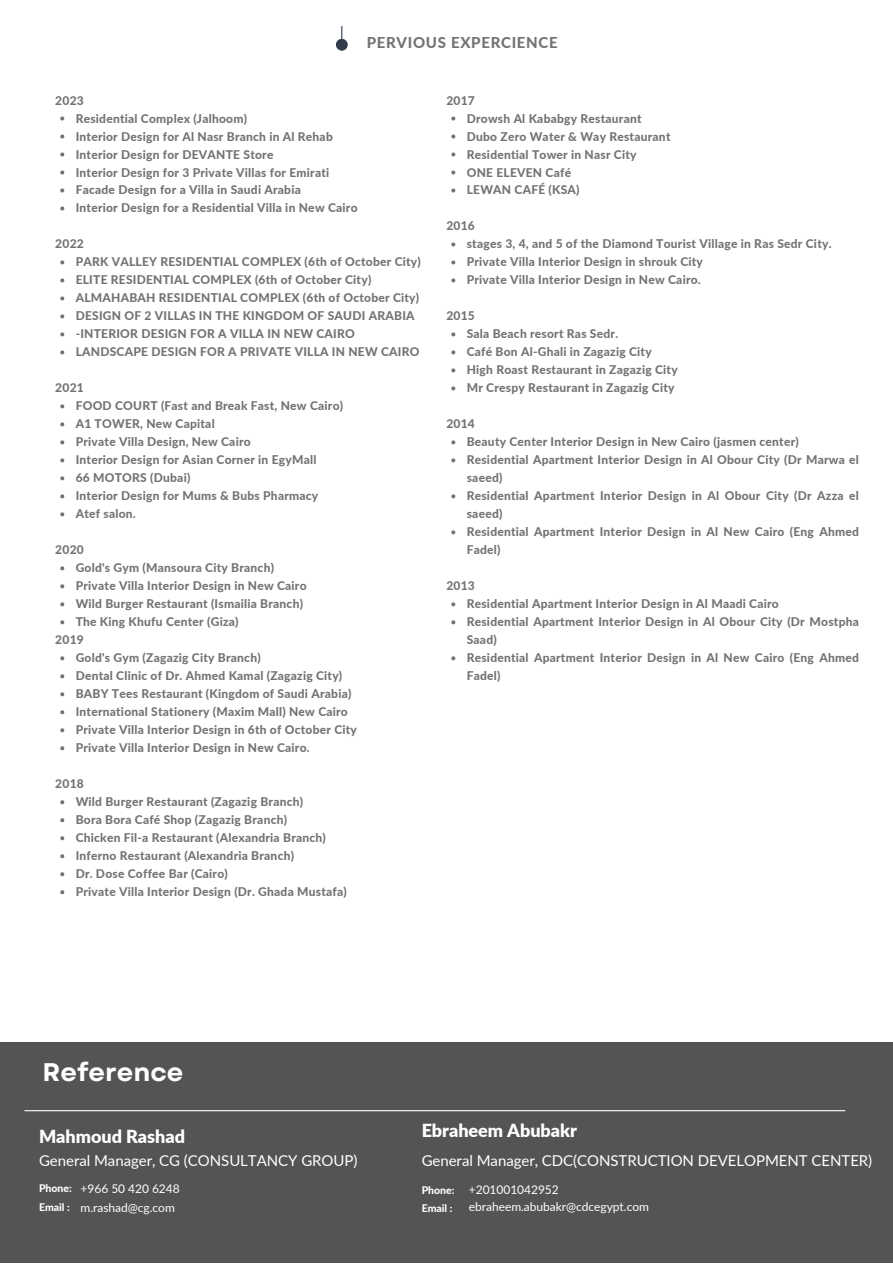
<style>
.page{position:relative;width:893px;height:1264px;background:#fff}
.page>*{position:absolute;margin:0;border:0;box-sizing:border-box;transform-origin:0 0}
.t1{font:700 25.5px "Garet";color:#fff}
.t2{font:900 18px "Lato";color:#fff}
.t3{font:15px "Lato";letter-spacing:-.005em;color:#fff}
.t4{font:800 15px "Lato";letter-spacing:.045em;color:#737373}
.t5{font:800 12px/18px "Lato";letter-spacing:.02em;color:#737373}
.t6{font:12px "Lato";letter-spacing:-.005em;color:#fff}
.t7{font:800 10.5px "Lato";color:#fff}
</style>
<div class="page">
<div style="left:0;top:1041px;width:892px;height:221px;background:#545454"></div>
<hr style="left:24px;top:1110px;width:821px;height:1px;background:#fff">
<div style="left:336px;top:39px;width:12px;height:12px;background:#323b4c;border-radius:50%"></div>
<svg style="left:341px;top:26px;width:1px;height:25px"></svg>
<svg style="left:60px;top:116px;width:4px;height:4px"></svg>
<svg style="left:60px;top:134px;width:4px;height:4px"></svg>
<svg style="left:60px;top:152px;width:4px;height:4px"></svg>
<svg style="left:60px;top:170px;width:4px;height:4px"></svg>
<svg style="left:60px;top:188px;width:4px;height:4px"></svg>
<svg style="left:60px;top:206px;width:4px;height:4px"></svg>
<svg style="left:60px;top:260px;width:4px;height:4px"></svg>
<svg style="left:60px;top:278px;width:4px;height:4px"></svg>
<svg style="left:60px;top:296px;width:4px;height:4px"></svg>
<svg style="left:60px;top:314px;width:4px;height:4px"></svg>
<svg style="left:60px;top:332px;width:4px;height:4px"></svg>
<svg style="left:60px;top:350px;width:4px;height:4px"></svg>
<svg style="left:60px;top:404px;width:4px;height:4px"></svg>
<svg style="left:60px;top:422px;width:4px;height:4px"></svg>
<svg style="left:60px;top:440px;width:4px;height:4px"></svg>
<svg style="left:60px;top:458px;width:4px;height:4px"></svg>
<svg style="left:60px;top:476px;width:4px;height:4px"></svg>
<svg style="left:60px;top:494px;width:4px;height:4px"></svg>
<svg style="left:60px;top:512px;width:4px;height:4px"></svg>
<svg style="left:60px;top:566px;width:4px;height:4px"></svg>
<svg style="left:60px;top:584px;width:4px;height:4px"></svg>
<svg style="left:60px;top:602px;width:4px;height:4px"></svg>
<svg style="left:60px;top:620px;width:4px;height:4px"></svg>
<svg style="left:60px;top:656px;width:4px;height:4px"></svg>
<svg style="left:60px;top:674px;width:4px;height:4px"></svg>
<svg style="left:60px;top:692px;width:4px;height:4px"></svg>
<svg style="left:60px;top:710px;width:4px;height:4px"></svg>
<svg style="left:60px;top:728px;width:4px;height:4px"></svg>
<svg style="left:60px;top:746px;width:4px;height:4px"></svg>
<svg style="left:60px;top:800px;width:4px;height:4px"></svg>
<svg style="left:60px;top:818px;width:4px;height:4px"></svg>
<svg style="left:60px;top:836px;width:4px;height:4px"></svg>
<svg style="left:60px;top:854px;width:4px;height:4px"></svg>
<svg style="left:60px;top:872px;width:4px;height:4px"></svg>
<svg style="left:60px;top:890px;width:4px;height:4px"></svg>
<svg style="left:451px;top:116px;width:4px;height:4px"></svg>
<svg style="left:451px;top:134px;width:4px;height:4px"></svg>
<svg style="left:451px;top:152px;width:4px;height:4px"></svg>
<svg style="left:451px;top:170px;width:4px;height:4px"></svg>
<svg style="left:451px;top:188px;width:4px;height:4px"></svg>
<svg style="left:451px;top:242px;width:4px;height:4px"></svg>
<svg style="left:451px;top:260px;width:4px;height:4px"></svg>
<svg style="left:451px;top:278px;width:4px;height:4px"></svg>
<svg style="left:451px;top:332px;width:4px;height:4px"></svg>
<svg style="left:451px;top:350px;width:4px;height:4px"></svg>
<svg style="left:451px;top:368px;width:4px;height:4px"></svg>
<svg style="left:451px;top:386px;width:4px;height:4px"></svg>
<svg style="left:451px;top:440px;width:4px;height:4px"></svg>
<svg style="left:451px;top:458px;width:4px;height:4px"></svg>
<svg style="left:451px;top:494px;width:4px;height:4px"></svg>
<svg style="left:451px;top:530px;width:4px;height:4px"></svg>
<svg style="left:451px;top:602px;width:4px;height:4px"></svg>
<svg style="left:451px;top:620px;width:4px;height:4px"></svg>
<svg style="left:451px;top:656px;width:4px;height:4px"></svg>
<p class="t4" style="left:367px;top:34px;width:192px">PERVIOUS EXPERCIENCE</p>
<p class="t5" style="left:55px;top:91px;width:30px">2023</p>
<p class="t5" style="left:76px;top:109px;width:173px">Residential Complex (Jalhoom)</p>
<p class="t5" style="left:76px;top:127px;width:259px">Interior Design for Al Nasr Branch in Al Rehab</p>
<p class="t5" style="left:76px;top:145px;width:199px">Interior Design for DEVANTE Store</p>
<p class="t5" style="left:76px;top:163px;width:255px">Interior Design for 3 Private Villas for Emirati</p>
<p class="t5" style="left:76px;top:181px;width:227px">Facade Design for a Villa in Saudi Arabia</p>
<p class="t5" style="left:76px;top:199px;width:283px">Interior Design for a Residential Villa in New Cairo</p>
<p class="t5" style="left:446px;top:91px;width:30px">2017</p>
<p class="t5" style="left:466px;top:109px;width:176px">Drowsh Al Kababgy Restaurant</p>
<p class="t5" style="left:466px;top:127px;width:205px">Dubo Zero Water &amp; Way Restaurant</p>
<p class="t5" style="left:466px;top:145px;width:171px">Residential Tower in Nasr City</p>
<p class="t5" style="left:466px;top:163px;width:106px">ONE ELEVEN Café</p>
<p class="t5" style="left:466px;top:181px;width:114px">LEWAN CAFÉ (KSA)</p>
<p class="t5" style="left:446px;top:217px;width:30px">2016</p>
<p class="t5" style="left:55px;top:235px;width:30px">2022</p>
<p class="t5" style="left:76px;top:253px;width:347px">PARK VALLEY RESIDENTIAL COMPLEX (6th of October City)</p>
<p class="t5" style="left:76px;top:271px;width:297px">ELITE RESIDENTIAL COMPLEX (6th of October City)</p>
<p class="t5" style="left:76px;top:289px;width:345px">ALMAHABAH RESIDENTIAL COMPLEX (6th of October City)</p>
<p class="t5" style="left:76px;top:307px;width:340px">DESIGN OF 2 VILLAS IN THE KINGDOM OF SAUDI ARABIA</p>
<p class="t5" style="left:76px;top:325px;width:281px">-INTERIOR DESIGN FOR A VILLA IN NEW CAIRO</p>
<p class="t5" style="left:76px;top:343px;width:345px">LANDSCAPE DESIGN FOR A PRIVATE VILLA IN NEW CAIRO</p>
<p class="t5" style="left:55px;top:379px;width:30px">2021</p>
<p class="t5" style="left:76px;top:397px;width:269px">FOOD COURT (Fast and Break Fast, New Cairo)</p>
<p class="t5" style="left:76px;top:415px;width:140px">A1 TOWER, New Capital</p>
<p class="t5" style="left:76px;top:433px;width:176px">Private Villa Design, New Cairo</p>
<p class="t5" style="left:76px;top:451px;width:242px">Interior Design for Asian Corner in EgyMall</p>
<p class="t5" style="left:76px;top:469px;width:116px">66 MOTORS (Dubai)</p>
<p class="t5" style="left:76px;top:486px;width:244px">Interior Design for Mums &amp; Bubs Pharmacy</p>
<p class="t5" style="left:76px;top:504px;width:62px">Atef salon.</p>
<p class="t5" style="left:55px;top:540px;width:30px">2020</p>
<p class="t5" style="left:76px;top:558px;width:200px">Gold's Gym (Mansoura City Branch)</p>
<p class="t5" style="left:76px;top:576px;width:232px">Private Villa Interior Design in New Cairo</p>
<p class="t5" style="left:76px;top:594px;width:229px">Wild Burger Restaurant (Ismailia Branch)</p>
<p class="t5" style="left:76px;top:612px;width:164px">The King Khufu Center (Giza)</p>
<p class="t5" style="left:76px;top:648px;width:186px">Gold's Gym (Zagazig City Branch)</p>
<p class="t5" style="left:76px;top:666px;width:268px">Dental Clinic of Dr. Ahmed Kamal (Zagazig City)</p>
<p class="t5" style="left:76px;top:684px;width:277px">BABY Tees Restaurant (Kingdom of Saudi Arabia)</p>
<p class="t5" style="left:76px;top:702px;width:274px">International Stationery (Maxim Mall) New Cairo</p>
<p class="t5" style="left:76px;top:720px;width:283px">Private Villa Interior Design in 6th of October City</p>
<p class="t5" style="left:76px;top:738px;width:235px">Private Villa Interior Design in New Cairo.</p>
<p class="t5" style="left:55px;top:630px;width:30px">2019</p>
<p class="t5" style="left:55px;top:774px;width:30px">2018</p>
<p class="t5" style="left:76px;top:792px;width:229px">Wild Burger Restaurant (Zagazig Branch)</p>
<p class="t5" style="left:76px;top:810px;width:213px">Bora Bora Café Shop (Zagazig Branch)</p>
<p class="t5" style="left:76px;top:828px;width:252px">Chicken Fil-a Restaurant (Alexandria Branch)</p>
<p class="t5" style="left:76px;top:846px;width:220px">Inferno Restaurant (Alexandria Branch)</p>
<p class="t5" style="left:76px;top:864px;width:154px">Dr. Dose Coffee Bar (Cairo)</p>
<p class="t5" style="left:76px;top:882px;width:273px">Private Villa Interior Design (Dr. Ghada Mustafa)</p>
<p class="t5" style="left:466px;top:235px;width:366px">stages 3, 4, and 5 of the Diamond Tourist Village in Ras Sedr City.</p>
<p class="t5" style="left:466px;top:253px;width:238px">Private Villa Interior Design in shrouk City</p>
<p class="t5" style="left:466px;top:271px;width:235px">Private Villa Interior Design in New Cairo.</p>
<p class="t5" style="left:446px;top:307px;width:30px">2015</p>
<p class="t5" style="left:466px;top:325px;width:153px">Sala Beach resort Ras Sedr.</p>
<p class="t5" style="left:466px;top:343px;width:186px">Café Bon Al-Ghali in Zagazig City</p>
<p class="t5" style="left:466px;top:361px;width:212px">High Roast Restaurant in Zagazig City</p>
<p class="t5" style="left:466px;top:379px;width:209px">Mr Crespy Restaurant in Zagazig City</p>
<p class="t5" style="left:446px;top:415px;width:30px">2014</p>
<p class="t5" style="left:466px;top:433px;width:333px">Beauty Center Interior Design in New Cairo (jasmen center)</p>
<p class="t5" style="left:466px;top:451px;width:393px">Residential Apartment Interior Design in Al Obour City (Dr Marwa el saeed)</p>
<p class="t5" style="left:466px;top:486px;width:393px">Residential Apartment Interior Design in Al Obour City (Dr Azza el saeed)</p>
<p class="t5" style="left:466px;top:522px;width:393px">Residential Apartment Interior Design in Al New Cairo (Eng Ahmed<br>Fadel)</p>
<p class="t5" style="left:446px;top:576px;width:30px">2013</p>
<p class="t5" style="left:466px;top:594px;width:313px">Residential Apartment Interior Design in Al Maadi Cairo</p>
<p class="t5" style="left:466px;top:612px;width:393px">Residential Apartment Interior Design in Al Obour City (Dr Mostpha<br>Saad)</p>
<p class="t5" style="left:466px;top:648px;width:393px">Residential Apartment Interior Design in Al New Cairo (Eng Ahmed<br>Fadel)</p>
<p class="t1" style="left:43px;top:1054px;width:142px">Reference</p>
<p class="t2" style="left:39px;top:1125px;width:147px">Mahmoud Rashad</p>
<p class="t2" style="left:421px;top:1119px;width:157px">Ebraheem Abubakr</p>
<p class="t3" style="left:39px;top:1151px;width:320px">General Manager, CG (CONSULTANCY GROUP)</p>
<p class="t3" style="left:421px;top:1151px;width:452px">General Manager, CDC(CONSTRUCTION DEVELOPMENT CENTER)</p>
<p class="t7" style="left:39px;top:1181px;width:34px">Phone:</p>
<p class="t7" style="left:39px;top:1200px;width:32px">Email :</p>
<p class="t6" style="left:81px;top:1181px;width:101px">+966 50 420 6248</p>
<p class="t6" style="left:81px;top:1199px;width:96px">m.rashad@cg.com</p>
<p class="t7" style="left:421px;top:1183px;width:34px">Phone:</p>
<p class="t7" style="left:421px;top:1201px;width:32px">Email :</p>
<p class="t6" style="left:469px;top:1182px;width:91px">+201001042952</p>
<p class="t6" style="left:469px;top:1199px;width:182px">ebraheem.abubakr@cdcegypt.com</p>
</div>
